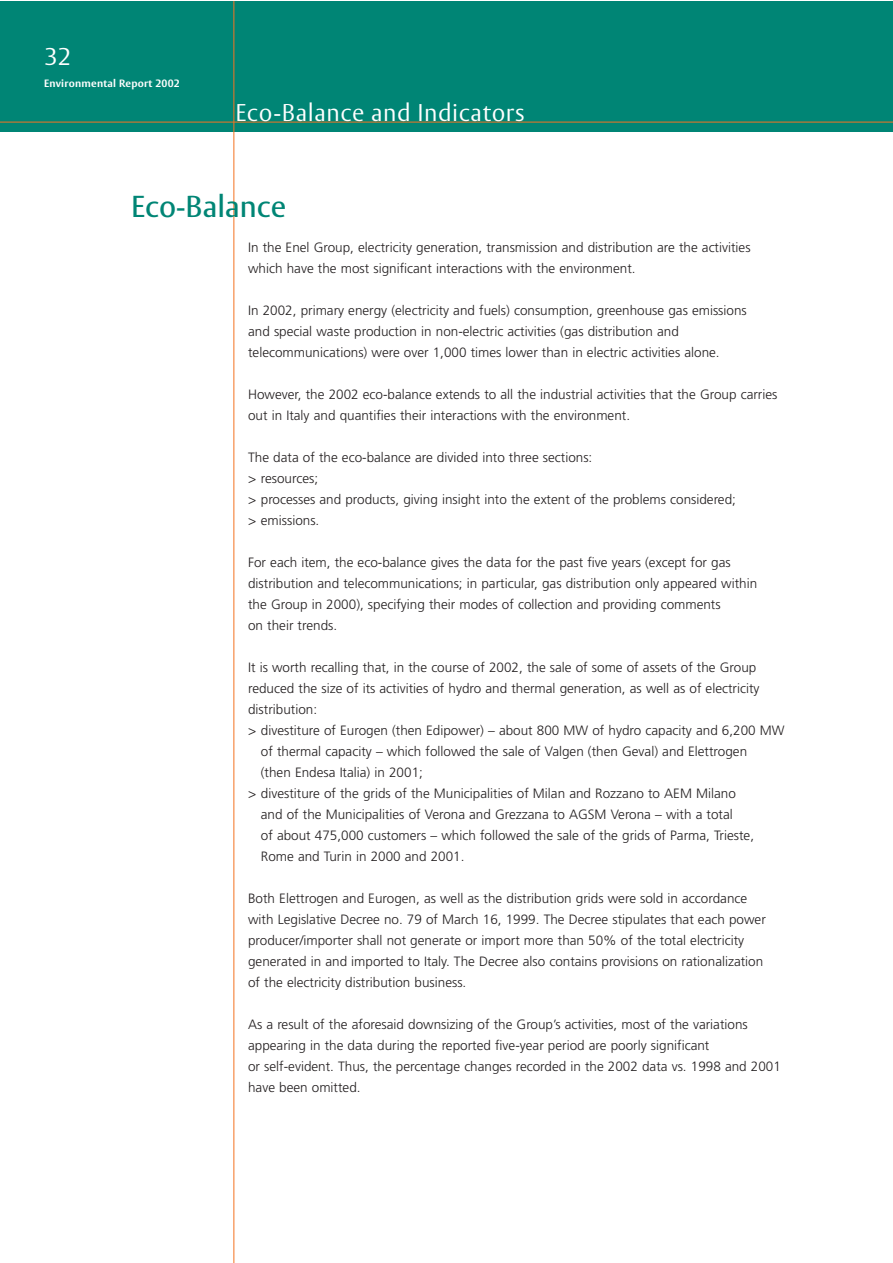
<style>
.page{position:relative;width:893px;height:1263px;background:#fff}
.page>*{position:absolute;margin:0;border:0;box-sizing:border-box;transform-origin:0 0}
.t1{font:500 30px "Vesta";color:#008575}
.t2{font:300 24px "Vesta";letter-spacing:.02em;color:#fff}
.t3{font:300 13.5px/21px "Frutiger";color:#231f20}
.t4{font:700 10.5px "Vesta";letter-spacing:.025em;color:#fff}
</style>
<div class="page">
<div style="left:0;top:1px;width:892px;height:131px;background:#008575"></div>
<hr style="left:233px;top:1px;width:1px;height:1262px;background:#f47321">
<hr style="left:0;top:122px;width:892px;height:1px;background:#f47321">
<h2 class="t2" style="left:44px;top:48px;width:28px">32</h2>
<p class="t4" style="left:44px;top:79px;width:137px">Environmental Report 2002</p>
<h2 class="t2" style="left:235px;top:104px;width:291px">Eco-Balance and Indicators</h2>
<h1 class="t1" style="left:131px;top:196px;width:157px">Eco-Balance</h1>
<p class="t3" style="left:248px;top:238px;width:504px">In the Enel Group, electricity generation, transmission and distribution are the activities which have the most significant interactions with the environment.</p>
<p class="t3" style="left:248px;top:301px;width:500px">In 2002, primary energy (electricity and fuels) consumption, greenhouse gas emissions and special waste production in non-electric activities (gas distribution and telecommunications) were over 1,000 times lower than in electric activities alone.</p>
<p class="t3" style="left:248px;top:385px;width:531px">However, the 2002 eco-balance extends to all the industrial activities that the Group carries out in Italy and quantifies their interactions with the environment.</p>
<p class="t3" style="left:248px;top:448px;width:489px">The data of the eco-balance are divided into three sections:<br>&gt; resources;<br>&gt; processes and products, giving insight into the extent of the problems considered; &gt; emissions.</p>
<p class="t3" style="left:248px;top:553px;width:511px">For each item, the eco-balance gives the data for the past five years (except for gas distribution and telecommunications; in particular, gas distribution only appeared within the Group in 2000), specifying their modes of collection and providing comments<br>on their trends.</p>
<p class="t3" style="left:248px;top:658px;width:510px">It is worth recalling that, in the course of 2002, the sale of some of assets of the Group</p>
<p class="t3" style="left:248px;top:679px;width:513px">reduced the size of its activities of hydro and thermal generation, as well as of electricity</p>
<p class="t3" style="left:248px;top:700px;width:70px">distribution:</p>
<p class="t3" style="left:248px;top:721px;width:538px">&gt; divestiture of Eurogen (then Edipower) – about 800 MW of hydro capacity and 6,200 MW</p>
<p class="t3" style="left:261px;top:742px;width:488px">of thermal capacity – which followed the sale of Valgen (then Geval) and Elettrogen</p>
<p class="t3" style="left:261px;top:763px;width:164px">(then Endesa Italia) in 2001;</p>
<p class="t3" style="left:248px;top:784px;width:489px">&gt; divestiture of the grids of the Municipalities of Milan and Rozzano to AEM Milano</p>
<p class="t3" style="left:261px;top:805px;width:473px">and of the Municipalities of Verona and Grezzana to AGSM Verona – with a total</p>
<p class="t3" style="left:261px;top:826px;width:495px">of about 475,000 customers – which followed the sale of the grids of Parma, Trieste,</p>
<p class="t3" style="left:261px;top:847px;width:205px">Rome and Turin in 2000 and 2001.</p>
<p class="t3" style="left:248px;top:889px;width:519px">Both Elettrogen and Eurogen, as well as the distribution grids were sold in accordance with Legislative Decree no. 79 of March 16, 1999. The Decree stipulates that each power producer/importer shall not generate or import more than 50% of the total electricity generated in and imported to Italy. The Decree also contains provisions on rationalization of the electricity distribution business.</p>
<p class="t3" style="left:248px;top:1015px;width:534px">As a result of the aforesaid downsizing of the Group’s activities, most of the variations appearing in the data during the reported five-year period are poorly significant<br>or self-evident. Thus, the percentage changes recorded in the 2002 data vs. 1998 and 2001 have been omitted.</p>
</div>
